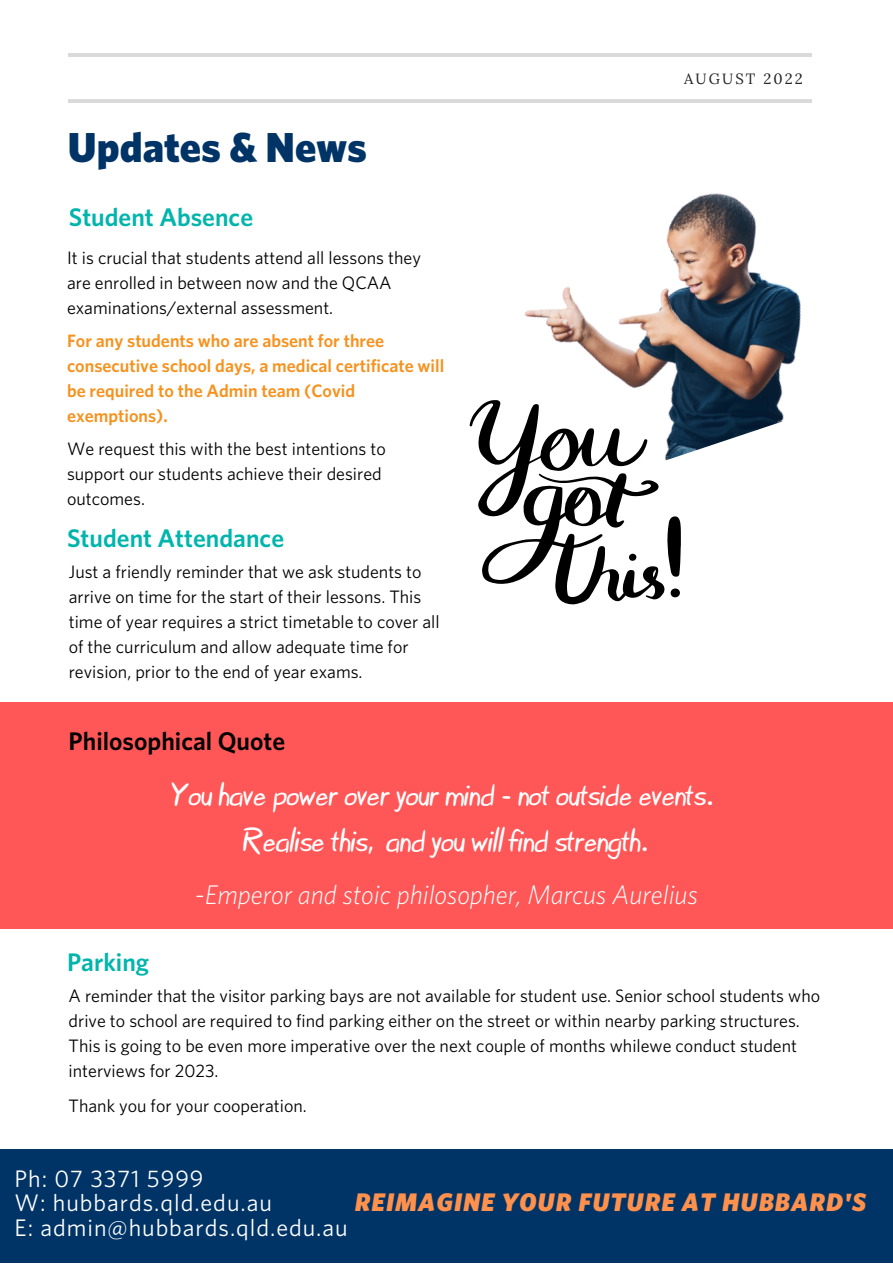
<style>
.page{position:relative;width:893px;height:1264px;background:#fff}
.page>*{position:absolute;margin:0;border:0;box-sizing:border-box;transform-origin:0 0}
.t1{font:900 42px "Whitney";color:#003466}
.t2{font:33px/45.9px "Starzy 3";color:#fff;text-align:center}
.t3{font:italic 300 27px "Whitney";color:#fff}
.t4{font:600 25.5px "Whitney";color:#01b5ac}
.t5{font:italic 900 25.5px "Whitney";letter-spacing:.04em;color:#ff914d}
.t6{font:600 25.5px "Whitney";color:#000}
.t7{font:24px/24.8px "Whitney";letter-spacing:.04em;color:#fff}
.t8{font:18px/25px "Whitney";color:#000}
.t9{font:600 18px/25px "Whitney";color:#f6921e}
.t10{font:14.85px "Lora";letter-spacing:.14em;color:#222}
</style>
<div class="page">
<hr style="left:68px;top:99px;width:743px;height:3px;background:#000">
<hr style="left:69px;top:53px;width:743px;height:4px;background:#dadada">
<div style="left:0;top:1149px;width:892px;height:113px;background:#003466"></div>
<img style="left:524px;top:193px;width:277px;height:263px">
<svg style="left:469px;top:400px;width:211px;height:204px"></svg>
<div style="left:0;top:702px;width:892px;height:226px;background:#ff5757"></div>
<h1 class="t1" style="left:68px;top:121px;width:300px">Updates &amp; News</h1>
<h3 class="t4" style="left:69px;top:201px;width:186px">Student Absence</h3>
<p class="t8" style="left:67px;top:245px;width:355px">It is crucial that students attend all lessons they are enrolled in between now and the QCAA examinations/external assessment.</p>
<p class="t9" style="left:67px;top:328px;width:378px">For any students who are absent for three consecutive school days, a medical certificate will be required to the Admin team (Covid exemptions).</p>
<p class="t8" style="left:67px;top:436px;width:320px">We request this with the best intentions to support our students achieve their desired outcomes.</p>
<h3 class="t4" style="left:67px;top:523px;width:219px">Student Attendance</h3>
<p class="t8" style="left:69px;top:559px;width:372px">Just a friendly reminder that we ask students to arrive on time for the start of their lessons. This time of year requires a strict timetable to cover all of the curriculum and allow adequate time for revision, prior to the end of year exams.</p>
<p class="t10" style="left:684px;top:69px;width:120px">AUGUST 2022</p>
<h3 class="t6" style="left:69px;top:725px;width:218px">Philosophical Quote</h3>
<h2 class="t2" style="left:171px;top:767px;width:545px">You have power over your mind - not outside events.<br>Realise this, and you will find strength.</h2>
<h3 class="t3" style="left:195px;top:877px;width:504px">-Emperor and stoic philosopher, Marcus Aurelius</h3>
<h3 class="t4" style="left:67px;top:946px;width:84px">Parking</h3>
<p class="t8" style="left:69px;top:982px;width:753px">A reminder that the visitor parking bays are not available for student use. Senior school students who drive to school are required to find parking either on the street or within nearby parking structures.<br>This is going to be even more imperative over the next couple of months whilewe conduct student interviews for 2023.</p>
<p class="t8" style="left:69px;top:1092px;width:240px">Thank you for your cooperation.</p>
<h3 class="t7" style="left:15px;top:1165px;width:334px">Ph: 07 3371 5999<br>W: hubbards.qld.edu.au<br>E: admin@hubbards.qld.edu.au</h3>
<h3 class="t5" style="left:355px;top:1186px;width:512px">REIMAGINE YOUR FUTURE AT HUBBARD'S</h3>
</div>
